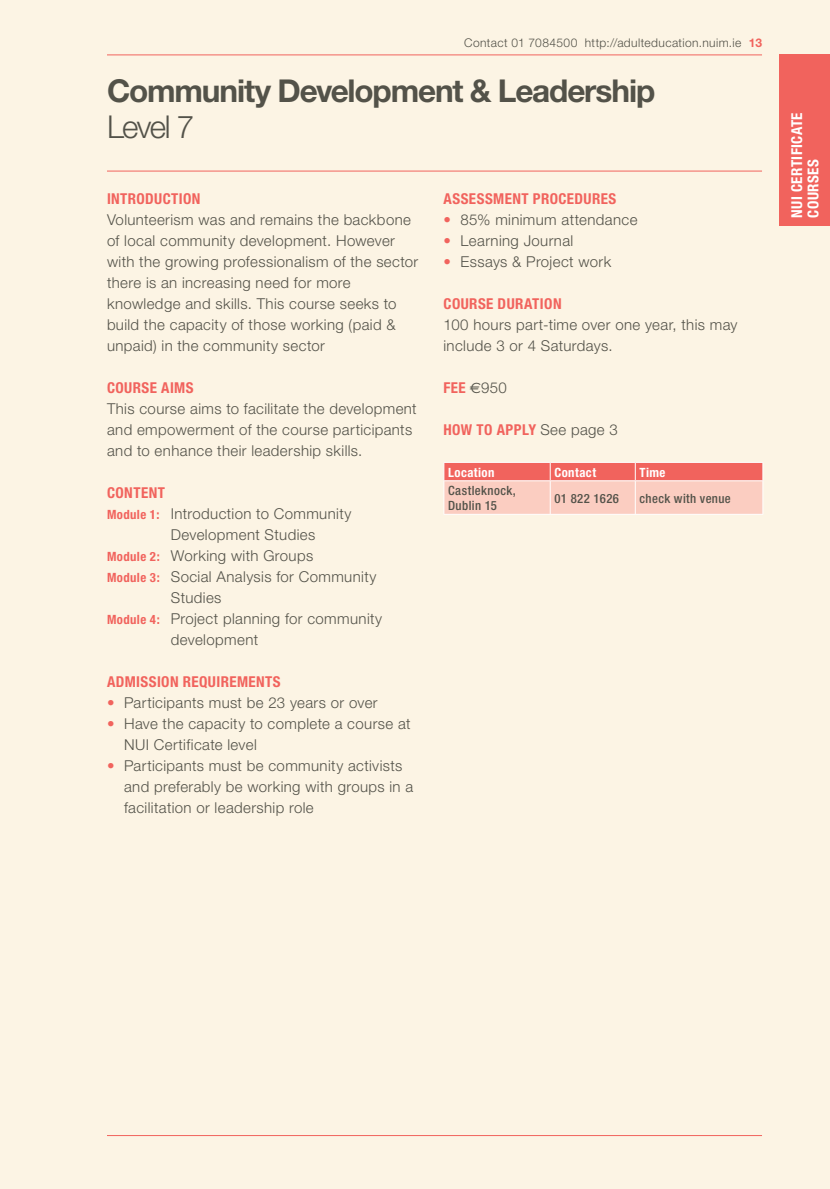
<style>
.page{position:relative;width:830px;height:1189px;background:#fff}
.page>*{position:absolute;margin:0;border:0;box-sizing:border-box;transform-origin:0 0}
.t1{font:700 31.5px "Helvetica Neue";letter-spacing:-.04em;color:#535249}
.t2{font:300 31.5px "Helvetica Neue";letter-spacing:-.055em;color:#535249}
.t3{font:300 15px/21px "Helvetica Neue";letter-spacing:.025em;color:#535249}
.t4{font:700 condensed 15px "Helvetica Neue";letter-spacing:.03em;color:#f1635d}
.t5{font:700 condensed 15px/16.5px "Helvetica Neue";letter-spacing:.03em;color:#fff}
.t6{font:500 condensed 12.75px/15px "Helvetica Neue";letter-spacing:.03em;color:#535249}
.t7{font:700 condensed 12.75px "Helvetica Neue";letter-spacing:.035em;color:#fff}
.t8{font:300 12px "Helvetica Neue";letter-spacing:.035em;color:#535249}
.s1{font-weight:700;color:#f1635d}
.s2{font-weight:700;font-stretch:condensed;font-size:12.75px;color:#f1635d}
.s3{color:#f1635d}
.s4{font-family:"Euro Sans";font-weight:400;font-stretch:normal;color:#535249}
.s5{font-weight:300;font-stretch:normal;color:#535249}
</style>
<div class="page">
<hr style="left:0;top:0;width:1px;height:1188px;background:#fcf4e4">
<div style="left:1px;top:0;width:829px;height:1188px;background:#fcf4e4"></div>
<hr style="left:107px;top:55px;width:655px;height:1px;background:#f1635d">
<hr style="left:107px;top:1134px;width:655px;height:1px;background:#f1635d">
<hr style="left:107px;top:171px;width:655px;height:1px;background:#f1635d">
<svg style="left:444px;top:462px;width:319px;height:52px;background:#f7aba1"></svg>
<hr style="left:443px;top:480px;width:107px;height:1px;background:#fff">
<hr style="left:443px;top:481px;width:1px;height:33px;background:#fff">
<hr style="left:550px;top:480px;width:85px;height:1px;background:#fff">
<hr style="left:550px;top:481px;width:1px;height:33px;background:#fff">
<hr style="left:635px;top:480px;width:128px;height:1px;background:#fff">
<hr style="left:635px;top:481px;width:1px;height:33px;background:#fff">
<hr style="left:762px;top:481px;width:1px;height:33px;background:#fff">
<hr style="left:443px;top:514px;width:320px;height:1px;background:#fff">
<div style="left:779px;top:55px;width:51px;height:171px;background:#f1635d"></div>
<p class="t8" style="left:464px;top:38px;width:299px">Contact 01 7084500 http://adulteducation.nuim.ie <span class="s1">13</span></p>
<h1 class="t1" style="left:107px;top:79px;width:550px">Community Development &amp; Leadership</h1>
<h1 class="t2" style="left:107px;top:115px;width:89px">Level 7</h1>
<p class="t5" style="left:790px;top:218px;width:107px;rotate:-90deg">NUI CERTIFICATE<br>COURSES</p>
<p class="t4" style="left:107px;top:193px;width:95px">INTRODUCTION</p>
<p class="t3" style="left:107px;top:210px;width:313px">Volunteerism was and remains the backbone of local community development. However with the growing professionalism of the sector there is an increasing need for more knowledge and skills. This course seeks to build the capacity of those working (paid &amp; unpaid) in the community sector</p>
<p class="t4" style="left:107px;top:382px;width:88px">COURSE AIMS</p>
<p class="t3" style="left:107px;top:399px;width:311px">This course aims to facilitate the development and empowerment of the course participants and to enhance their leadership skills.</p>
<p class="t4" style="left:107px;top:487px;width:59px">CONTENT</p>
<p class="t3" style="left:107px;top:504px;width:246px"><span class="s2">Module 1:</span> Introduction to Community</p>
<p class="t3" style="left:171px;top:525px;width:146px">Development Studies</p>
<p class="t3" style="left:107px;top:546px;width:208px"><span class="s2">Module 2:</span> Working with Groups</p>
<p class="t3" style="left:107px;top:567px;width:271px"><span class="s2">Module 3:</span> Social Analysis for Community</p>
<p class="t3" style="left:171px;top:588px;width:52px">Studies</p>
<p class="t3" style="left:107px;top:609px;width:277px"><span class="s2">Module 4:</span> Project planning for community</p>
<p class="t3" style="left:171px;top:630px;width:89px">development</p>
<p class="t4" style="left:107px;top:676px;width:175px">ADMISSION REQUIREMENTS</p>
<p class="t3" style="left:107px;top:693px;width:272px"><span class="s3">•</span> Participants must be 23 years or over</p>
<p class="t3" style="left:124px;top:714px;width:288px;text-indent:-17px"><span class="s3">•</span> Have the capacity to complete a course at<br>NUI Certificate level</p>
<p class="t3" style="left:124px;top:756px;width:291px;text-indent:-17px"><span class="s3">•</span> Participants must be community activists and preferably be working with groups in a facilitation or leadership role</p>
<p class="t4" style="left:443px;top:193px;width:174px">ASSESSMENT PROCEDURES</p>
<p class="t3" style="left:443px;top:210px;width:196px"><span class="s3">•</span> 85% minimum attendance</p>
<p class="t3" style="left:443px;top:231px;width:131px"><span class="s3">•</span> Learning Journal</p>
<p class="t3" style="left:443px;top:252px;width:169px"><span class="s3">•</span> Essays &amp; Project work</p>
<p class="t4" style="left:443px;top:298px;width:120px">COURSE DURATION</p>
<p class="t3" style="left:443px;top:315px;width:295px">100 hours part-time over one year, this may include 3 or 4 Saturdays.</p>
<p class="t4" style="left:443px;top:382px;width:65px">FEE <span class="s4">€</span><span class="s5">950</span></p>
<p class="t4" style="left:443px;top:424px;width:176px">HOW TO APPLY <span class="s5">See page 3</span></p>
<p class="t7" style="left:448px;top:467px;width:48px">Location</p>
<p class="t7" style="left:554px;top:467px;width:43px">Contact</p>
<p class="t7" style="left:639px;top:467px;width:27px">Time</p>
<p class="t6" style="left:448px;top:484px;width:69px">Castleknock,<br>Dublin 15</p>
<p class="t6" style="left:554px;top:491px;width:66px">01 822 1626</p>
<p class="t6" style="left:639px;top:491px;width:93px">check with venue</p>
</div>
